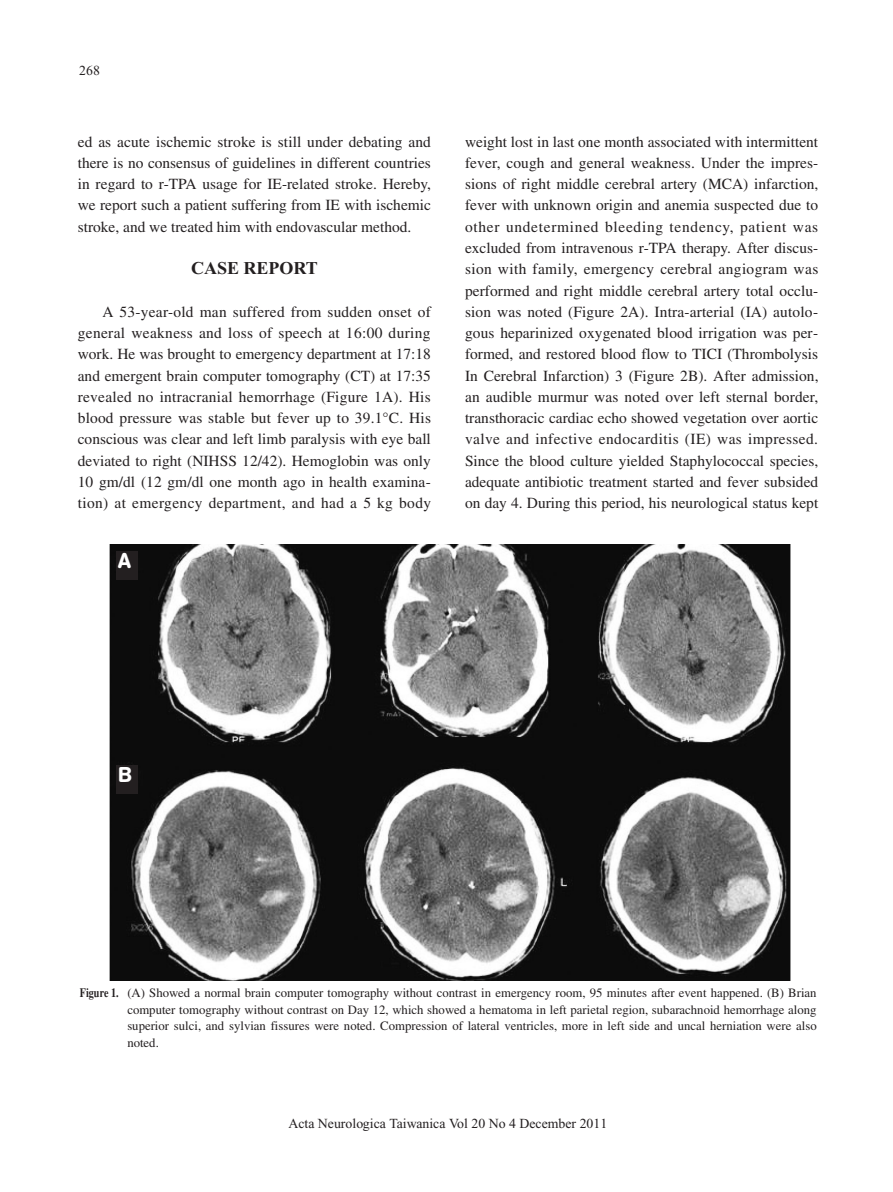
<style>
.page{position:relative;width:893px;height:1192px;background:#fff}
.page>*{position:absolute;margin:0;border:0;box-sizing:border-box;transform-origin:0 0}
.t1{font:500 21.3px "AG Book Rounded";color:#fff}
.t2{font:700 18px "Times New Roman";color:#231f20}
.t3{font:15.45px/21.3px "Times";color:#231f20;text-align:justify}
.t4{font:13.8px "Times New Roman";color:#231f20}
.t5{font:12.75px/16.5px "Times";color:#231f20;text-align:justify}
.s1{font-weight:700}
</style>
<div class="page">
<svg style="left:109px;top:544px;width:682px;height:437px;background:#5e5e5e"></svg>
<p class="t4" style="left:79px;top:65px;width:22px">268</p>
<p class="t3" style="left:78px;top:132px;width:354px">ed as acute ischemic stroke is still under debating and there is no consensus of guidelines in different countries in regard to r-TPA usage for IE-related stroke. Hereby, we report such a patient suffering from IE with ischemic stroke, and we treated him with endovascular method.</p>
<p class="t2" style="left:191px;top:262px;width:128px">CASE REPORT</p>
<p class="t3" style="left:78px;top:302px;width:355px;text-indent:25px">A 53-year-old man suffered from sudden onset of general weakness and loss of speech at 16:00 during work. He was brought to emergency department at 17:18 and emergent brain computer tomography (CT) at 17:35 revealed no intracranial hemorrhage (Figure 1A). His blood pressure was stable but fever up to 39.1°C. His conscious was clear and left limb paralysis with eye ball deviated to right (NIHSS 12/42). Hemoglobin was only 10 gm/dl (12 gm/dl one month ago in health examina&shy;tion) at emergency department, and had a 5 kg body</p>
<h1 class="t1" style="left:118px;top:553px;width:14px">A</h1>
<p class="t3" style="left:465px;top:132px;width:355px">weight lost in last one month associated with intermittent fever, cough and general weakness. Under the impres&shy;sions of right middle cerebral artery (MCA) infarction, fever with unknown origin and anemia suspected due to other undetermined bleeding tendency, patient was excluded from intravenous r-TPA therapy. After discus&shy;sion with family, emergency cerebral angiogram was performed and right middle cerebral artery total occlu&shy;sion was noted (Figure 2A). Intra-arterial (IA) autolo&shy;gous heparinized oxygenated blood irrigation was per&shy;formed, and restored blood flow to TICI (Thrombolysis In Cerebral Infarction) 3 (Figure 2B). After admission, an audible murmur was noted over left sternal border, transthoracic cardiac echo showed vegetation over aortic valve and infective endocarditis (IE) was impressed.<br>Since the blood culture yielded Staphylococcal species, adequate antibiotic treatment started and fever subsided on day 4. During this period, his neurological status kept</p>
<h1 class="t1" style="left:118px;top:766px;width:15px">B</h1>
<p class="t5" style="left:127px;top:985px;width:690px;text-indent:-47px"><span class="s1">Figure 1.</span> (A) Showed a normal brain computer tomography without contrast in emergency room, 95 minutes after event happened. (B) Brian computer tomography without contrast on Day 12, which showed a hematoma in left parietal region, subarachnoid hemorrhage along superior sulci, and sylvian fissures were noted. Compression of lateral ventricles, more in left side and uncal herniation were also noted.</p>
<p class="t4" style="left:288px;top:1117px;width:320px">Acta Neurologica Taiwanica Vol 20 No 4 December 2011</p>
</div>
